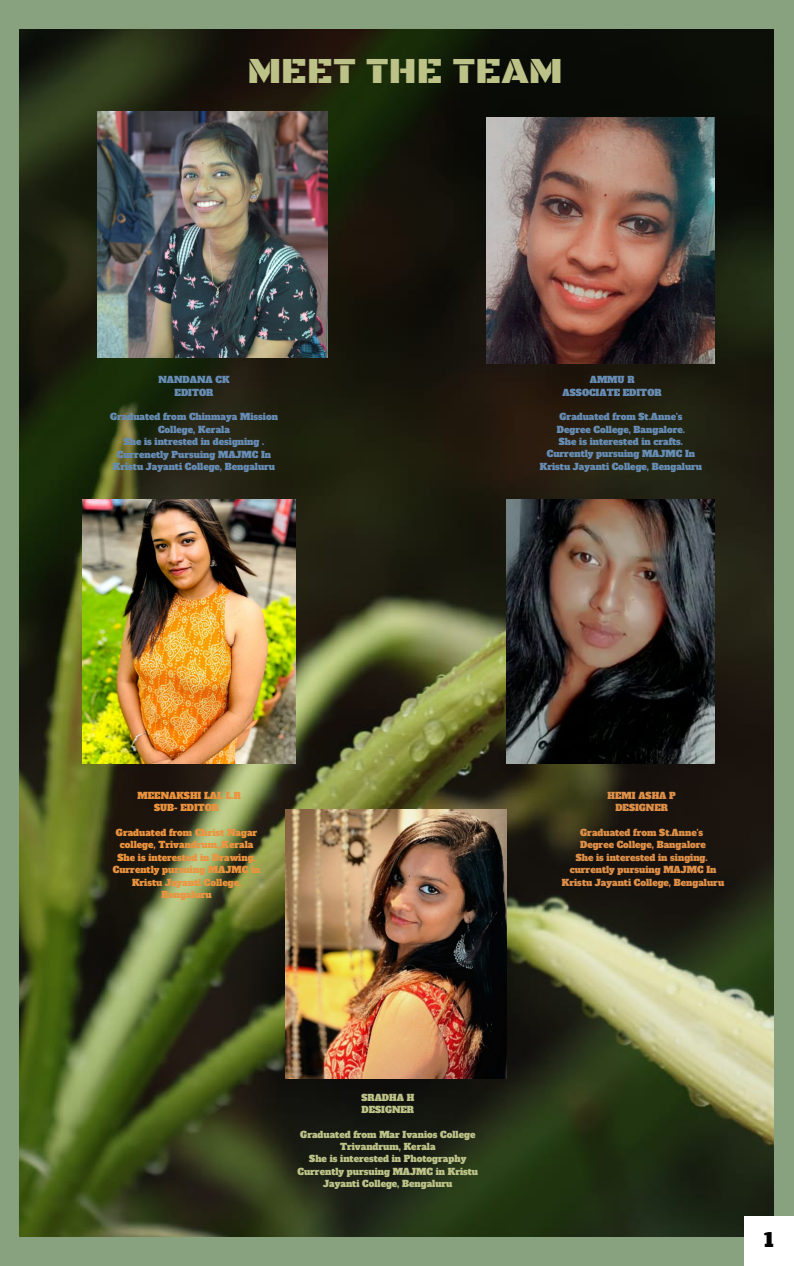
<style>
.page{position:relative;width:794px;height:1266px;background:#fff}
.page>*{position:absolute;margin:0;border:0;box-sizing:border-box;transform-origin:0 0}
.t1{font:37.5px "Black Ops One";color:#bdc388}
.t2{font:18.75px "Alfa Slab One";color:#000}
.t3{font:9px/12.4px "Alfa Slab One";color:#678db5;text-align:center}
.t4{font:9px/12.4px "Alfa Slab One";color:#ec933e;text-align:center}
.t5{font:9px/12.4px "Alfa Slab One";color:#bdc388;text-align:center}
.t6{font:9px "Alfa Slab One";color:#de8f48}
</style>
<div class="page">
<div style="left:0;top:0;width:793px;height:1266px;background:#88a17e"></div>
<img style="left:20px;top:29px;width:753px;height:1207px">
<img style="left:98px;top:111px;width:229px;height:246px">
<img style="left:82px;top:499px;width:213px;height:264px">
<img style="left:506px;top:499px;width:208px;height:264px">
<img style="left:486px;top:118px;width:228px;height:246px">
<img style="left:285px;top:809px;width:221px;height:269px">
<div style="left:743px;top:1216px;width:50px;height:50px;background:#fff"></div>
<p class="t1" style="left:247px;top:48px;width:316px">MEET THE TEAM</p>
<p class="t3" style="left:158px;top:374px;width:73px">NANDANA CK</p>
<p class="t3" style="left:174px;top:386px;width:40px">EDITOR</p>
<p class="t3" style="left:110px;top:411px;width:169px">Graduated from Chinmaya Mission<br>College, Kerala</p>
<p class="t3" style="left:124px;top:436px;width:142px">She is intrested in designing .</p>
<p class="t3" style="left:113px;top:448px;width:164px">Currenetly Pursuing MAJMC In<br>Kristu Jayanti College, Bengaluru</p>
<p class="t3" style="left:589px;top:374px;width:46px">AMMU R</p>
<p class="t3" style="left:562px;top:386px;width:100px">ASSOCIATE EDITOR</p>
<p class="t3" style="left:559px;top:411px;width:124px">Graduated from St.Anne's</p>
<p class="t3" style="left:556px;top:423px;width:129px">Degree College, Bangalore.</p>
<p class="t3" style="left:558px;top:435px;width:126px">She is interested in crafts.</p>
<p class="t3" style="left:539px;top:448px;width:164px">Currently pursuing MAJMC In<br>Kristu Jayanti College, Bengaluru</p>
<p class="t4" style="left:137px;top:789px;width:105px">MEENAKSHI LAL L.R</p>
<p class="t4" style="left:154px;top:802px;width:67px">SUB- EDITOR</p>
<p class="t4" style="left:116px;top:826px;width:143px">Graduated from Christ Nagar college, Trivandrum,,Kerala</p>
<p class="t4" style="left:117px;top:851px;width:140px">She is interested in Drawing.</p>
<p class="t4" style="left:113px;top:864px;width:149px">Currently pursuing MAJMC in<br>Kristu Jayanti College,</p>
<p class="t4" style="left:161px;top:888px;width:52px">Bengaluru</p>
<p class="t5" style="left:361px;top:1091px;width:54px">SRADHA H</p>
<p class="t5" style="left:361px;top:1103px;width:54px">DESIGNER</p>
<p class="t5" style="left:300px;top:1128px;width:176px">Graduated from Mar Ivanios College<br>Trivandrum, Kerala</p>
<p class="t5" style="left:309px;top:1153px;width:158px">She is interested in Photography</p>
<p class="t5" style="left:297px;top:1165px;width:182px">Currently pursuing MAJMC in Kristu<br>Jayanti College, Bengaluru</p>
<p class="t6" style="left:607px;top:789px;width:70px">HEMI ASHA P</p>
<p class="t6" style="left:615px;top:802px;width:54px">DESIGNER</p>
<p class="t6" style="left:580px;top:826px;width:124px">Graduated from St.Anne's</p>
<p class="t6" style="left:580px;top:839px;width:127px">Degree College, Bangalore</p>
<p class="t6" style="left:575px;top:851px;width:133px">She is interested in singing.</p>
<p class="t6" style="left:569px;top:864px;width:148px">currently pursuing MAJMC In</p>
<p class="t6" style="left:561px;top:876px;width:164px">Kristu Jayanti College, Bengaluru</p>
<p class="t2" style="left:763px;top:1227px;width:11px">1</p>
</div>
